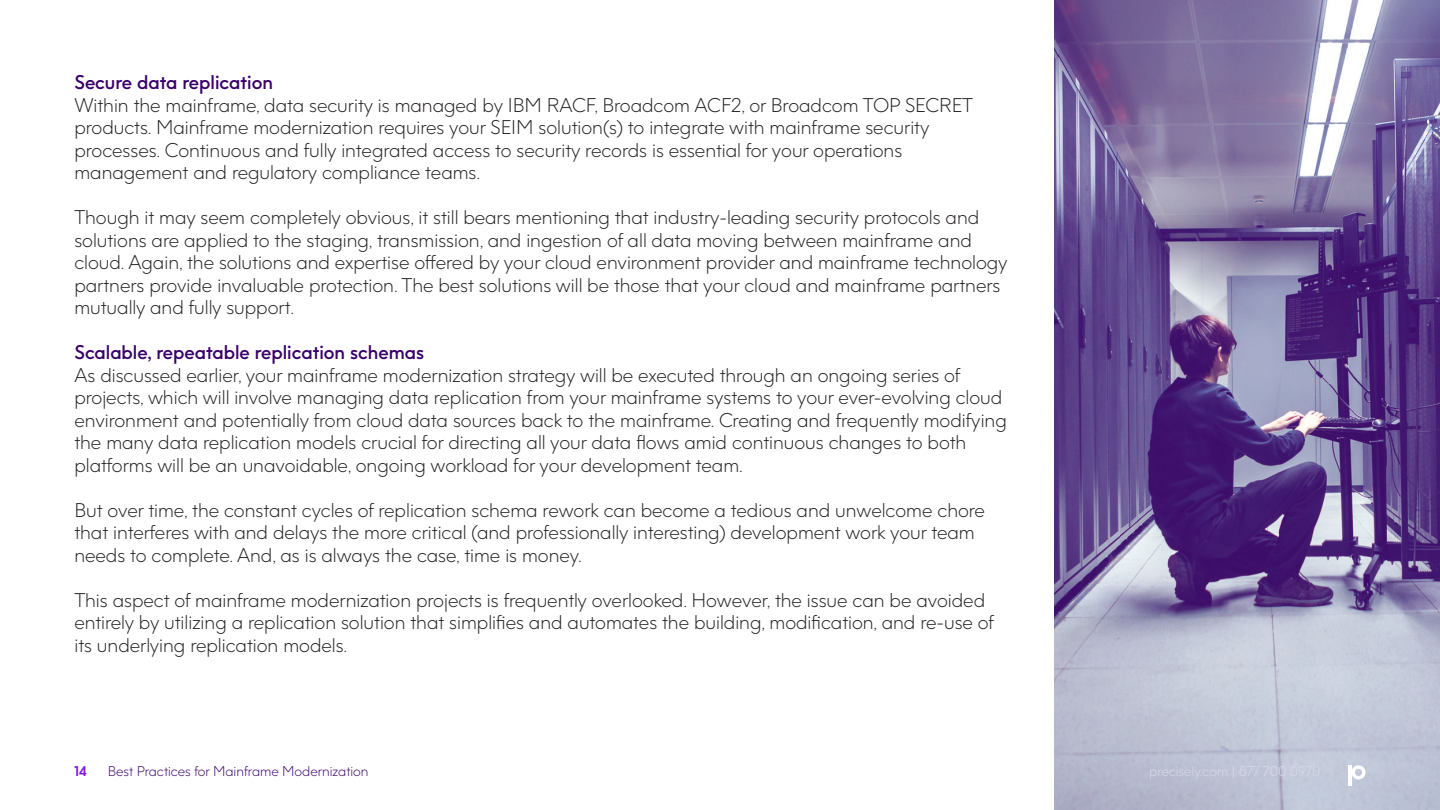
<style>
.page{position:relative;width:1440px;height:810px;background:#fff}
.page>*{position:absolute;margin:0;border:0;box-sizing:border-box;transform-origin:0 0}
.t1{font:300 18.75px/22.5px "Precisely";color:#231f20}
.t2{font:600 18.75px "Precisely";color:#39006b}
.t3{font:300 13.35px "Precisely";color:#39006b}
.t4{font:700 13.35px "Precisely";color:#8017e1}
</style>
<div class="page">
<svg style="left:1054px;top:0;width:386px;height:810px;background:#8679a8"></svg>
<svg style="left:1351px;top:765px;width:15px;height:15px"></svg>
<hr style="left:1348px;top:766px;width:3px;height:20px;background:#fff">
<p class="t2" style="left:74px;top:71px;width:200px">Secure data replication</p>
<p class="t1" style="left:74px;top:94px;width:900px">Within the mainframe, data security is managed by IBM RACF, Broadcom ACF2, or Broadcom TOP SECRET products. Mainframe modernization requires your SEIM solution(s) to integrate with mainframe security processes. Continuous and fully integrated access to security records is essential for your operations management and regulatory compliance teams.</p>
<p class="t1" style="left:74px;top:206px;width:935px">Though it may seem completely obvious, it still bears mentioning that industry-leading security protocols and solutions are applied to the staging, transmission, and ingestion of all data moving between mainframe and cloud. Again, the solutions and expertise offered by your cloud environment provider and mainframe technology partners provide invaluable protection. The best solutions will be those that your cloud and mainframe partners mutually and fully support.</p>
<p class="t2" style="left:74px;top:341px;width:351px">Scalable, repeatable replication schemas</p>
<p class="t1" style="left:74px;top:364px;width:934px">As discussed earlier, your mainframe modernization strategy will be executed through an ongoing series of projects, which will involve managing data replication from your mainframe systems to your ever-evolving cloud environment and potentially from cloud data sources back to the mainframe. Creating and frequently modifying the many data replication models crucial for directing all your data flows amid continuous changes to both platforms will be an unavoidable, ongoing workload for your development team.</p>
<p class="t1" style="left:74px;top:499px;width:912px">But over time, the constant cycles of replication schema rework can become a tedious and unwelcome chore that interferes with and delays the more critical (and professionally interesting) development work your team needs to complete. And, as is always the case, time is money.</p>
<p class="t1" style="left:74px;top:589px;width:921px">This aspect of mainframe modernization projects is frequently overlooked. However, the issue can be avoided entirely by utilizing a replication solution that simplifies and automates the building, modification, and re-use of its underlying replication models.</p>
<p class="t4" style="left:74px;top:762px;width:14px">14</p>
<p class="t3" style="left:108px;top:763px;width:262px">Best Practices for Mainframe Modernization</p>
</div>
